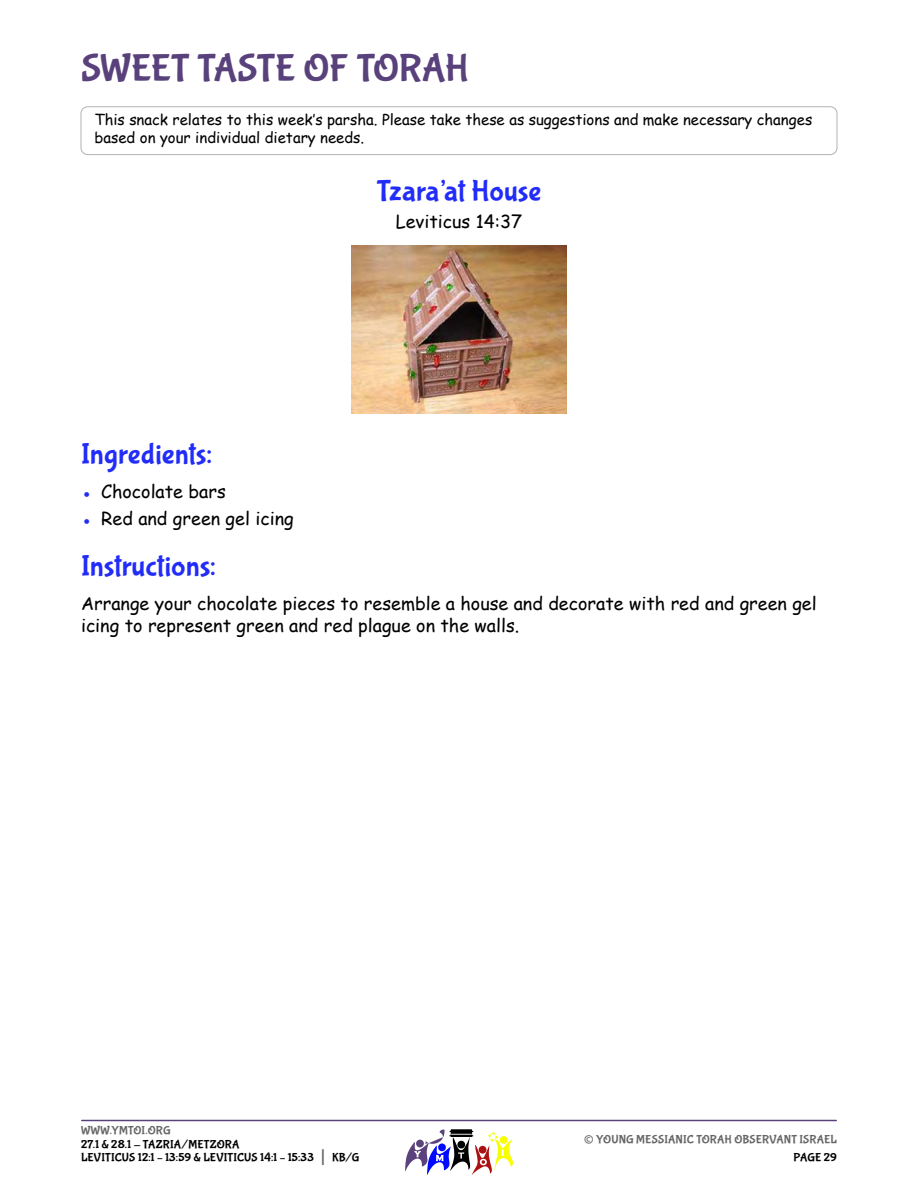
<style>
.page{position:relative;width:918px;height:1188px;background:#fff}
.page>*{position:absolute;margin:0;border:0;box-sizing:border-box;transform-origin:0 0}
.t1{font:39px "Bubblegum Sans";letter-spacing:-.01em;color:#59417c}
.t2{font:30px "Bubblegum Sans";letter-spacing:.005em;color:#222cf9}
.t3{font:27px "Bubblegum Sans";color:#666}
.t4{font:18px/21.6px "Comic Sans MS";color:#000}
.t5{font:15px/18px "Comic Sans MS";color:#000}
.t6{font:12px/13.5px "Bubblegum Sans";letter-spacing:.015em;color:#000}
.t7{font:12px "Bubblegum Sans";letter-spacing:.01em;color:#666}
.s1{color:#222cf9}
.s2{font-size:21px;color:#666}
</style>
<div class="page">
<hr style="left:82px;top:1120px;width:754px;height:1px;background:#59417c">
<svg style="left:405px;top:1129px;width:108px;height:46px"></svg>
<div style="left:81px;top:106px;width:756px;height:49px;border:1px solid #b2b2b2;border-radius:7px"></div>
<img style="left:351px;top:245px;width:216px;height:169px">
<h1 class="t1" style="left:81px;top:53px;width:390px">SWEET TASTE OF TORAH</h1>
<p class="t5" style="left:94px;top:111px;width:719px">This snack relates to this week’s parsha. Please take these as suggestions and make necessary changes based on your individual dietary needs.</p>
<h2 class="t2" style="left:377px;top:178px;width:166px">Tzara’at House</h2>
<p class="t4" style="left:396px;top:213px;width:128px">Leviticus 14:37</p>
<h2 class="t2" style="left:81px;top:442px;width:133px">Ingredients:</h2>
<p class="t4" style="left:81px;top:482px;width:146px"><span class="s1">●</span> Chocolate bars</p>
<p class="t4" style="left:81px;top:510px;width:214px"><span class="s1">●</span> Red and green gel icing</p>
<h2 class="t2" style="left:81px;top:553px;width:136px">Instructions:</h2>
<p class="t4" style="left:81px;top:595px;width:737px">Arrange your chocolate pieces to resemble a house and decorate with red and green gel icing to represent green and red plague on the walls.</p>
<p class="t7" style="left:81px;top:1125px;width:91px">WWW.YMTOI.ORG</p>
<p class="t6" style="left:81px;top:1138px;width:280px">27.1 &amp; 28.1 - TAZRIA/METZORA<br>LEVITICUS 12:1 – 13:59 &amp; LEVITICUS 14:1 – 15:33 <span class="s2">|</span> KB/G</p>
<h3 class="t3" style="left:584px;top:1128px;width:12px">©</h3>
<p class="t7" style="left:596px;top:1134px;width:242px">YOUNG MESSIANIC TORAH OBSERVANT ISRAEL</p>
<p class="t6" style="left:793px;top:1152px;width:45px">PAGE 29</p>
</div>
